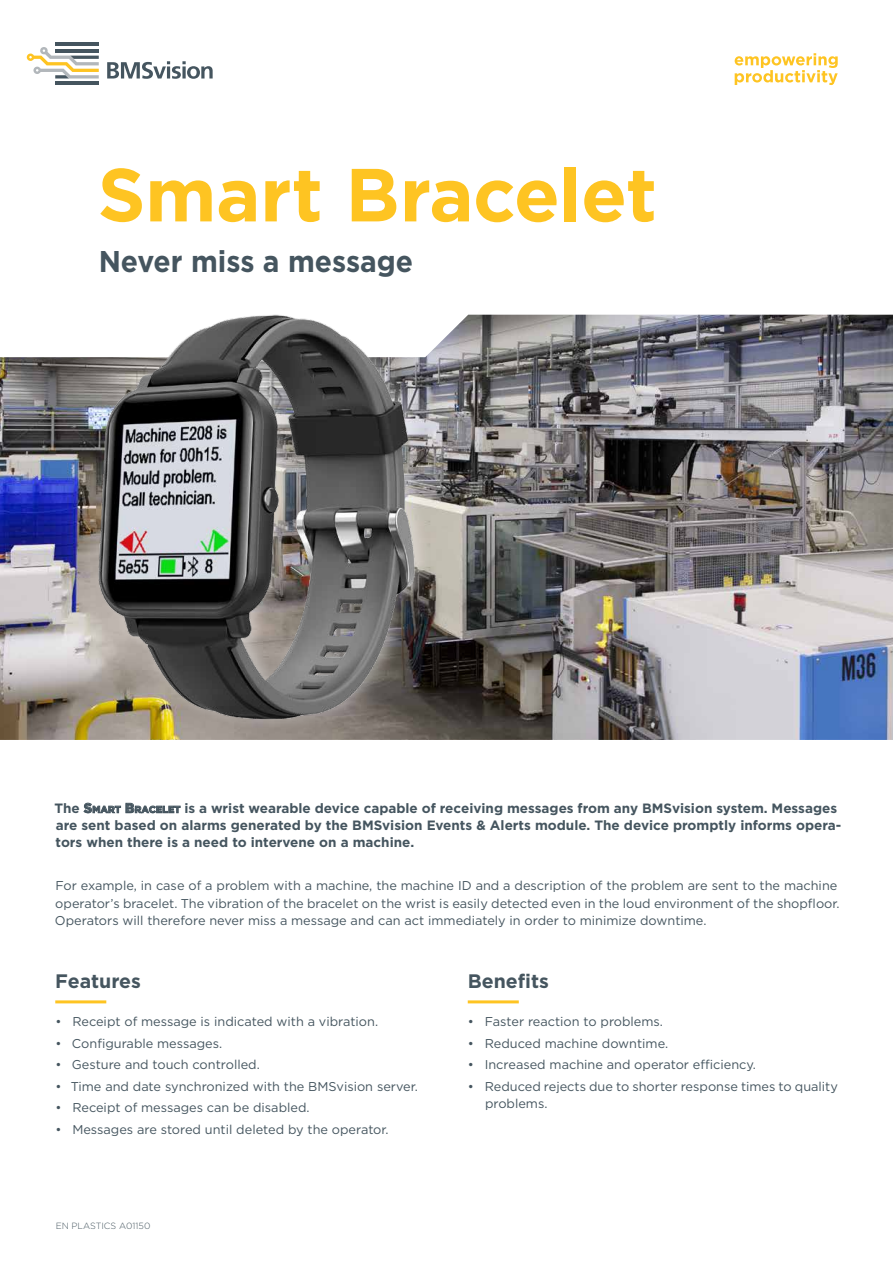
<style>
.page{position:relative;width:893px;height:1263px;background:#fff}
.page>*{position:absolute;margin:0;border:0;box-sizing:border-box;transform-origin:0 0}
.t1{font:700 75px "Gotham";letter-spacing:-.01em;color:#fec422}
.t2{font:700 30px "Gotham";color:#45555f;scale:.94 1}
.t3{font:700 19.5px "Gotham";color:#45555f}
.t4{font:700 13.5px/17.2px "Gotham";color:#45555f}
.t5{font:12.75px/17.2px "Gotham";color:#45555f}
.t6{font:300 9px "Gotham";color:#45555f}
.s1{font-style:inherit}
.s2{font-size:9.45px}
</style>
<div class="page">
<svg style="left:107px;top:61px;width:106px;height:18px"></svg>
<hr style="left:55px;top:82px;width:44px;height:3px;background:#45555f">
<hr style="left:55px;top:43px;width:44px;height:3px;background:#45555f">
<svg style="left:27px;top:47px;width:72px;height:31px"></svg>
<svg style="left:735px;top:53px;width:103px;height:32px"></svg>
<hr style="left:55px;top:1000px;width:51px;height:3px;background:#fec422">
<hr style="left:468px;top:1000px;width:51px;height:3px;background:#fec422">
<img style="left:0;top:315px;width:893px;height:425px">
<div style="left:91px;top:302px;width:342px;height:429px;background:#fff;opacity:.41"></div>
<img style="left:91px;top:308px;width:330px;height:418px">
<h1 class="t1" style="left:98px;top:145px;width:561px">Smart Bracelet</h1>
<h2 class="t2" style="left:99px;top:242px;width:336px">Never miss a message</h2>
<p class="t4" style="left:54px;top:799px;width:788px">The <span class="s1">S</span><span class="s2">MART</span> <span class="s1">B</span><span class="s2">RACELET</span> is a wrist wearable device capable of receiving messages from any BMSvision system. Messages are sent based on alarms generated by the BMSvision Events &amp; Alerts module. The device promptly informs opera&shy;tors when there is a need to intervene on a machine.</p>
<p class="t5" style="left:55px;top:877px;width:786px">For example, in case of a problem with a machine, the machine ID and a description of the problem are sent to the machine operator’s bracelet. The vibration of the bracelet on the wrist is easily detected even in the loud environment of the shopfloor.<br>Operators will therefore never miss a message and can act immediately in order to minimize downtime.</p>
<h3 class="t3" style="left:55px;top:968px;width:87px">Features</h3>
<p class="t5" style="left:55px;top:1013px;width:324px">• Receipt of message is indicated with a vibration.</p>
<p class="t5" style="left:55px;top:1034px;width:168px">• Configurable messages.</p>
<p class="t5" style="left:55px;top:1056px;width:206px">• Gesture and touch controlled.</p>
<p class="t5" style="left:55px;top:1077px;width:364px">• Time and date synchronized with the BMSvision server.</p>
<p class="t5" style="left:55px;top:1099px;width:256px">• Receipt of messages can be disabled.</p>
<p class="t5" style="left:55px;top:1120px;width:335px">• Messages are stored until deleted by the operator.</p>
<p class="t6" style="left:56px;top:1220px;width:96px">EN PLASTICS A01150</p>
<h3 class="t3" style="left:468px;top:968px;width:83px">Benefits</h3>
<p class="t5" style="left:468px;top:1013px;width:197px">• Faster reaction to problems.</p>
<p class="t5" style="left:468px;top:1034px;width:202px">• Reduced machine downtime.</p>
<p class="t5" style="left:468px;top:1056px;width:290px">• Increased machine and operator efficiency.</p>
<p class="t5" style="left:485px;top:1077px;width:354px;text-indent:-17px">• Reduced rejects due to shorter response times to quality problems.</p>
</div>
